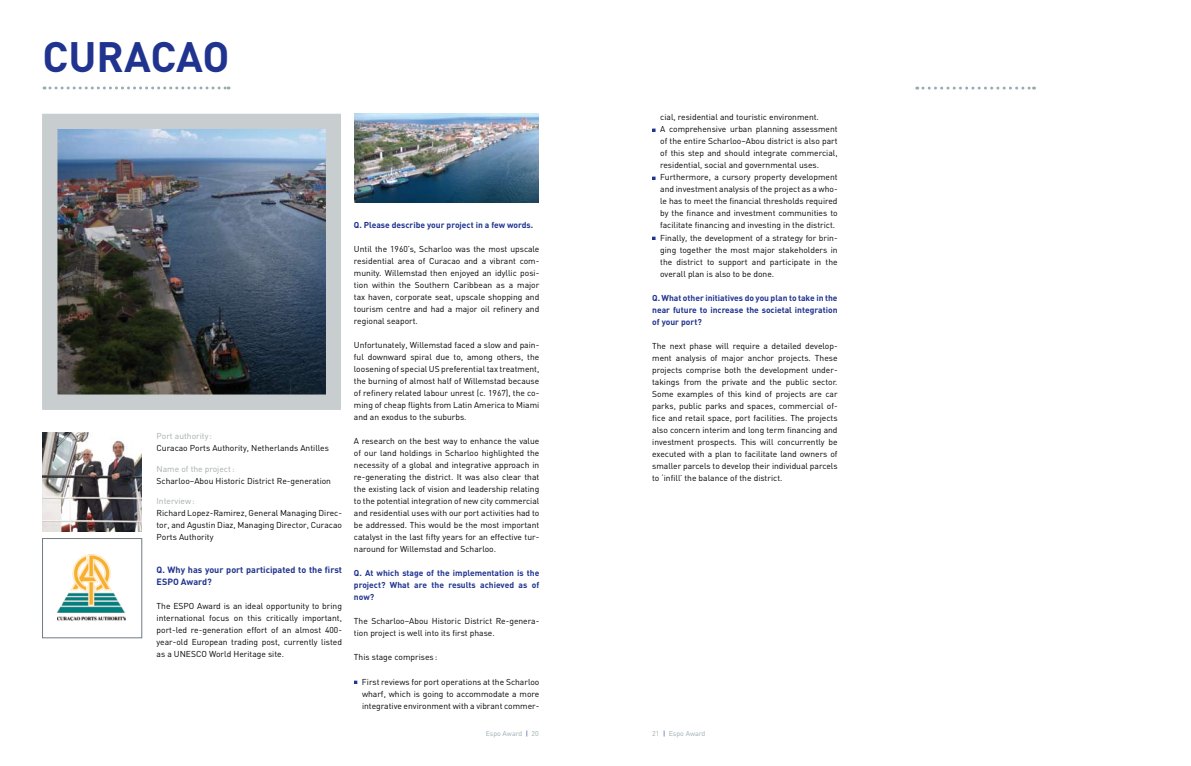
<style>
.page{position:relative;width:1191px;height:766px;background:#fff}
.page>*{position:absolute;margin:0;border:0;box-sizing:border-box;transform-origin:0 0}
.t1{font:700 42px "DIN";color:#20348f}
.t2{font:700 9px/12px "DIN";color:#20348f}
.t3{font:8.5px/12px "DIN";color:#000;text-align:justify}
.t4{font:700 8.5px/12px "DIN";color:#20348f;text-align:justify}
.t5{font:7px "DIN";color:#9bacb0}
.s1{color:#a4abae}
.s2{color:#20348f}
</style>
<div class="page">
<svg style="left:44px;top:86px;width:185px;height:3px"></svg>
<img style="left:58px;top:130px;width:267px;height:263px">
<svg style="left:652px;top:128px;width:3px;height:4px"></svg>
<svg style="left:652px;top:176px;width:3px;height:4px"></svg>
<svg style="left:652px;top:236px;width:3px;height:4px"></svg>
<img style="left:43px;top:432px;width:99px;height:99px">
<img style="left:57px;top:554px;width:68px;height:66px">
<div style="left:43px;top:538px;width:99px;height:99px;border:1px solid #707c82"></div>
<img style="left:354px;top:114px;width:185px;height:88px">
<svg style="left:923px;top:87px;width:111px;height:3px"></svg>
<div style="left:42px;top:114px;width:299px;height:295px;border:15px solid #c8cdd0"></div>
<p class="t1" style="left:43px;top:30px;width:53px">Curacao</p>
<p class="t3" style="left:157px;top:430px;width:174px"><span class="s1">Port authority :<br></span>Curacao Ports Authority, Netherlands Antilles</p>
<p class="t3" style="left:157px;top:462px;width:176px"><span class="s1">Name of the project:<br></span>Scharloo–Abou Historic District Re-generation</p>
<p class="t3" style="left:157px;top:495px;width:187px;text-align:left"><span class="s1">Interview:<br></span>Richard Lopez-Ramirez, General Managing Direc&shy;tor, and Agustin Diaz, Managing Director, Curacao<br>Ports Authority</p>
<p class="t2" style="left:157px;top:563px;width:187px">Q. Why has your port participated to the first<br>ESPO Award?</p>
<p class="t3" style="left:157px;top:599px;width:187px">The ESPO Award is an ideal opportunity to bring international focus on this critically important, port-led re-generation effort of an almost 400- year-old European trading post, currently listed as a UNESCO World Heritage site.</p>
<p class="t4" style="left:354px;top:218px;width:181px">Q. Please describe your project in a few words.</p>
<p class="t3" style="left:354px;top:243px;width:187px">Until the 1960’s, Scharloo was the most upscale residential area of Curacao and a vibrant com&shy;munity. Willemstad then enjoyed an idyllic posi&shy;tion within the Southern Caribbean as a major tax haven, corporate seat, upscale shopping and tourism centre and had a major oil refinery and regional seaport.</p>
<p class="t3" style="left:354px;top:339px;width:187px">Unfortunately, Willemstad faced a slow and pain&shy;ful downward spiral due to, among others, the loosening of special US preferential tax treatment, the burning of almost half of Willemstad because of refinery related labour unrest (c. 1967), the co&shy;ming of cheap flights from Latin America to Miami and an exodus to the suburbs.</p>
<p class="t3" style="left:354px;top:435px;width:187px">A research on the best way to enhance the value of our land holdings in Scharloo highlighted the necessity of a global and integrative approach in re-generating the district. It was also clear that the existing lack of vision and leadership relating to the potential integration of new city commercial and residential uses with our port activities had to be addressed. This would be the most important catalyst in the last fifty years for an effective tur&shy;naround for Willemstad and Scharloo.</p>
<p class="t4" style="left:354px;top:566px;width:187px">Q. At which stage of the implementation is the project? What are the results achieved as of now?</p>
<p class="t3" style="left:354px;top:615px;width:187px">The Scharloo–Abou Historic District Re-genera&shy;tion project is well into its first phase.</p>
<p class="t3" style="left:354px;top:651px;width:85px">This stage comprises :</p>
<p class="t3" style="left:362px;top:675px;width:179px">First reviews for port operations at the Scharloo wharf, which is going to accommodate a more integrative environment with a vibrant commer-</p>
<p class="t3" style="left:660px;top:111px;width:179px;text-align:left">cial, residential and touristic environment.<br>A comprehensive urban planning assessment of the entire Scharloo–Abou district is also part of this step and should integrate commercial, residential, social and governmental uses.<br>Furthermore, a cursory property development and investment analysis of the project as a who&shy;le has to meet the financial thresholds required by the finance and investment communities to facilitate financing and investing in the district.<br>Finally, the development of a strategy for brin&shy;ging together the most major stakeholders in the district to support and participate in the overall plan is also to be done.</p>
<p class="t4" style="left:652px;top:291px;width:187px">Q. What other initiatives do you plan to take in the near future to increase the societal integration of your port?</p>
<p class="t3" style="left:652px;top:339px;width:187px">The next phase will require a detailed develop&shy;ment analysis of major anchor projects. These projects comprise both the development under&shy;takings from the private and the public sector.<br>Some examples of this kind of projects are car parks, public parks and spaces, commercial of&shy;fice and retail space, port facilities. The projects also concern interim and long term financing and investment prospects. This will concurrently be executed with a plan to facilitate land owners of smaller parcels to develop their individual parcels to ‘infill’ the balance of the district.</p>
<p class="t5" style="left:486px;top:728px;width:55px">Espo Award <span class="s2">|</span> 20</p>
<p class="t5" style="left:652px;top:728px;width:55px">21 <span class="s2">|</span> Espo Award</p>
</div>
